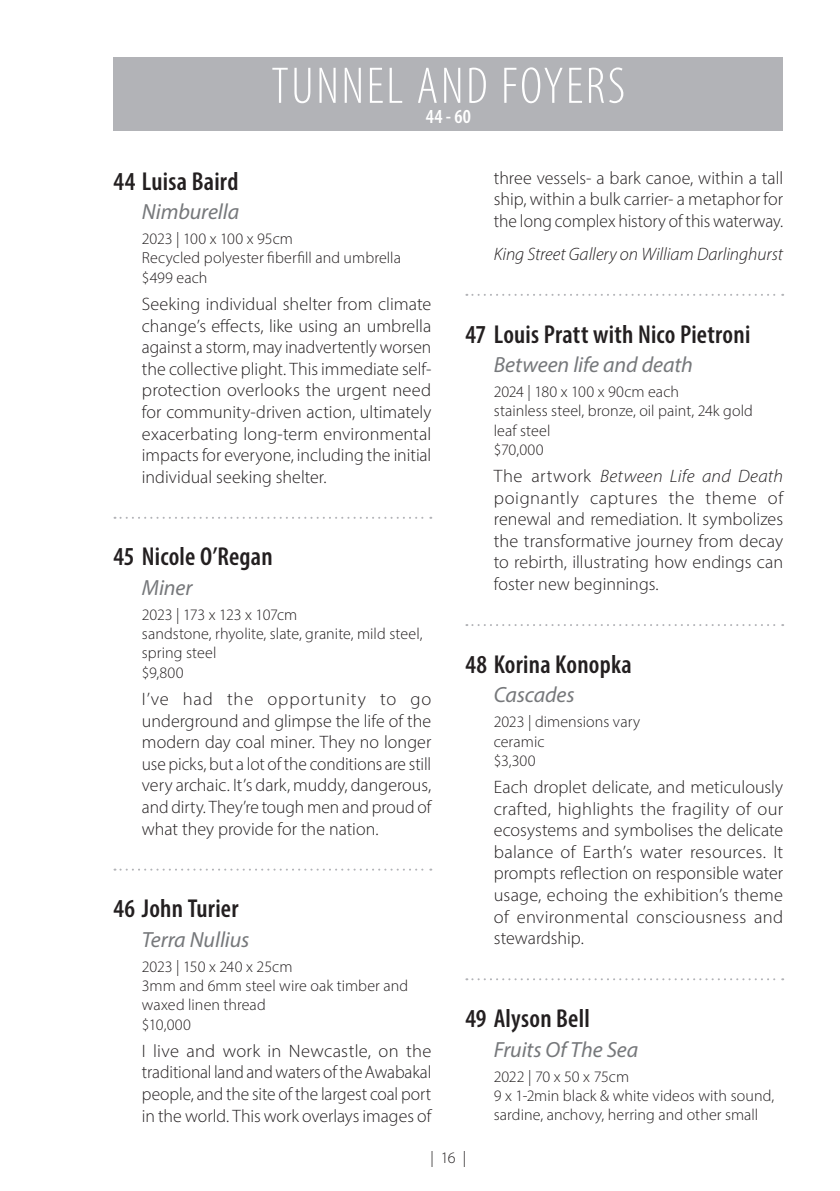
<style>
.page{position:relative;width:840px;height:1191px;background:#fff}
.page>*{position:absolute;margin:0;border:0;box-sizing:border-box;transform-origin:0 0}
.t1{font:52px "Myriad Variable Concept";letter-spacing:.05em;color:#fff}
.t2{font:600 condensed 26px "Myriad Pro";letter-spacing:.01em;color:#231f20}
.t3{font:italic 22px "Myriad Pro";letter-spacing:-.005em;color:#76787b}
.t4{font:20px "Myriad Variable Concept";color:#fff}
.t5{font:300 18px/21.6px "Myriad Pro";color:#231f20;text-align:justify}
.t6{font:italic 300 18px "Myriad Pro";color:#231f20}
.t7{font:300 16px/19.2px "Myriad Pro";letter-spacing:.005em;color:#231f20}
.t8{font:16px "Myriad Variable Concept";color:#231f20}
.s1{font-style:italic}
</style>
<div class="page">
<svg style="left:114px;top:517px;width:317px;height:2px"></svg>
<svg style="left:114px;top:868px;width:317px;height:2px"></svg>
<svg style="left:466px;top:294px;width:316px;height:2px"></svg>
<svg style="left:466px;top:624px;width:316px;height:2px"></svg>
<svg style="left:466px;top:978px;width:316px;height:2px"></svg>
<div style="left:113px;top:57px;width:669px;height:73px;background:#b2b3b7"></div>
<h1 class="t1" style="left:271px;top:55px;width:355px">TUNNEL AND FOYERS</h1>
<p class="t4" style="left:425px;top:104px;width:46px">44-60</p>
<h2 class="t2" style="left:113px;top:165px;width:126px">44 Luisa Baird</h2>
<p class="t3" style="left:142px;top:198px;width:99px">Nimburella</p>
<p class="t7" style="left:142px;top:229px;width:260px">2023 | 100 x 100 x 95cm<br>Recycled polyester fiberfill and umbrella $499 each</p>
<p class="t5" style="left:142px;top:293px;width:291px">Seeking individual shelter from climate change’s effects, like using an umbrella against a storm, may inadvertently worsen the collective plight. This immediate self&shy;protection overlooks the urgent need for community-driven action, ultimately exacerbating long-term environmental impacts for everyone, including the initial individual seeking shelter.</p>
<h2 class="t2" style="left:113px;top:541px;width:161px">45 Nicole O’Regan</h2>
<p class="t3" style="left:142px;top:574px;width:52px">Miner</p>
<p class="t7" style="left:142px;top:605px;width:282px">2023 | 173 x 123 x 107cm<br>sandstone, rhyolite, slate, granite, mild steel, spring steel<br>$9,800</p>
<p class="t5" style="left:142px;top:688px;width:291px">I’ve had the opportunity to go underground and glimpse the life of the modern day coal miner. They no longer use picks, but a lot of the conditions are still very archaic. It’s dark, muddy, dangerous, and dirty. They’re tough men and proud of what they provide for the nation.</p>
<h2 class="t2" style="left:113px;top:892px;width:126px">46 John Turier</h2>
<p class="t3" style="left:142px;top:926px;width:109px">Terra Nullius</p>
<p class="t7" style="left:142px;top:956px;width:268px">2023 | 150 x 240 x 25cm<br>3mm and 6mm steel wire oak timber and waxed linen thread<br>$10,000</p>
<p class="t5" style="left:142px;top:1039px;width:291px">I live and work in Newcastle, on the traditional land and waters of the Awabakal people, and the site of the largest coal port in the world. This work overlays images of</p>
<p class="t5" style="left:493px;top:167px;width:291px">three vessels- a bark canoe, within a tall ship, within a bulk carrier- a metaphor for the long complex history of this waterway.</p>
<p class="t6" style="left:493px;top:243px;width:291px">King Street Gallery on William Darlinghurst</p>
<h2 class="t2" style="left:465px;top:318px;width:286px">47 Louis Pratt with Nico Pietroni</h2>
<p class="t3" style="left:493px;top:351px;width:200px">Between life and death</p>
<p class="t7" style="left:493px;top:382px;width:260px">2024 | 180 x 100 x 90cm each<br>stainless steel, bronze, oil paint, 24k gold leaf steel<br>$70,000</p>
<p class="t5" style="left:493px;top:465px;width:291px">The artwork <span class="s1">Between Life and Death </span>poignantly captures the theme of renewal and remediation. It symbolizes the transformative journey from decay to rebirth, illustrating how endings can foster new beginnings.</p>
<h2 class="t2" style="left:465px;top:648px;width:168px">48 Korina Konopka</h2>
<p class="t3" style="left:493px;top:681px;width:82px">Cascades</p>
<p class="t7" style="left:493px;top:712px;width:148px">2023 | dimensions vary ceramic<br>$3,300</p>
<p class="t5" style="left:493px;top:776px;width:291px">Each droplet delicate, and meticulously crafted, highlights the fragility of our ecosystems and symbolises the delicate balance of Earth’s water resources. It prompts reflection on responsible water usage, echoing the exhibition’s theme of environmental consciousness and stewardship.</p>
<h2 class="t2" style="left:465px;top:1002px;width:126px">49 Alyson Bell</h2>
<p class="t3" style="left:493px;top:1035px;width:146px">Fruits Of The Sea</p>
<p class="t7" style="left:493px;top:1066px;width:282px">2022 | 70 x 50 x 75cm<br>9 x 1-2min black &amp; white videos with sound, sardine, anchovy, herring and other small</p>
<p class="t8" style="left:430px;top:1148px;width:37px">| 16 |</p>
</div>
